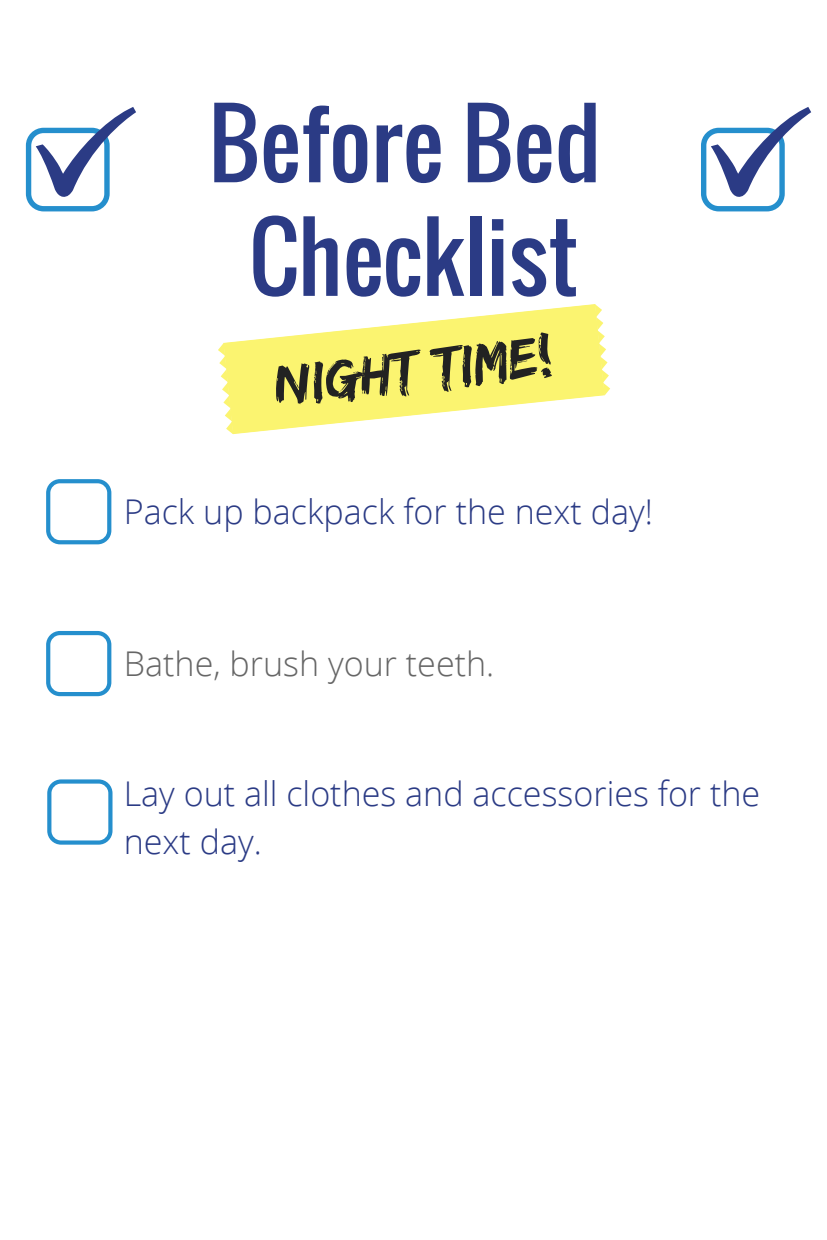
<style>
.page{position:relative;width:827px;height:1240px;background:#fff}
.page>*{position:absolute;margin:0;border:0;box-sizing:border-box;transform-origin:0 0}
.t1{font:90.9px/113.6px "Oswald";color:#2b3b85;text-align:center}
.t2{font:58.5px "Edo SZ";color:#222}
.t3{font:300 34.05px/47.2px "Open Sans";color:#2b3b85}
.t4{font:300 34.05px "Open Sans";color:#666}
</style>
<div class="page">
<svg style="left:224px;top:304px;width:373px;height:130px;fill:#fbf470"></svg>
<svg style="left:594px;top:304px;width:16px;height:92px"></svg>
<svg style="left:218px;top:343px;width:15px;height:91px"></svg>
<svg style="left:46px;top:479px;width:65px;height:65px"></svg>
<svg style="left:26px;top:107px;width:110px;height:104px"></svg>
<svg style="left:701px;top:107px;width:110px;height:104px"></svg>
<svg style="left:46px;top:631px;width:65px;height:65px"></svg>
<svg style="left:47px;top:779px;width:65px;height:65px"></svg>
<h1 class="t1" style="left:208px;top:84px;width:394px">Before Bed<br>Checklist</h1>
<h2 class="t2" style="left:271px;top:351px;width:281px;rotate:-6deg">night time!</h2>
<p class="t3" style="left:124px;top:487px;width:530px">Pack up backpack for the next day!</p>
<p class="t4" style="left:124px;top:639px;width:372px">Bathe, brush your teeth.</p>
<p class="t3" style="left:124px;top:769px;width:638px">Lay out all clothes and accessories for the next day.</p>
</div>
